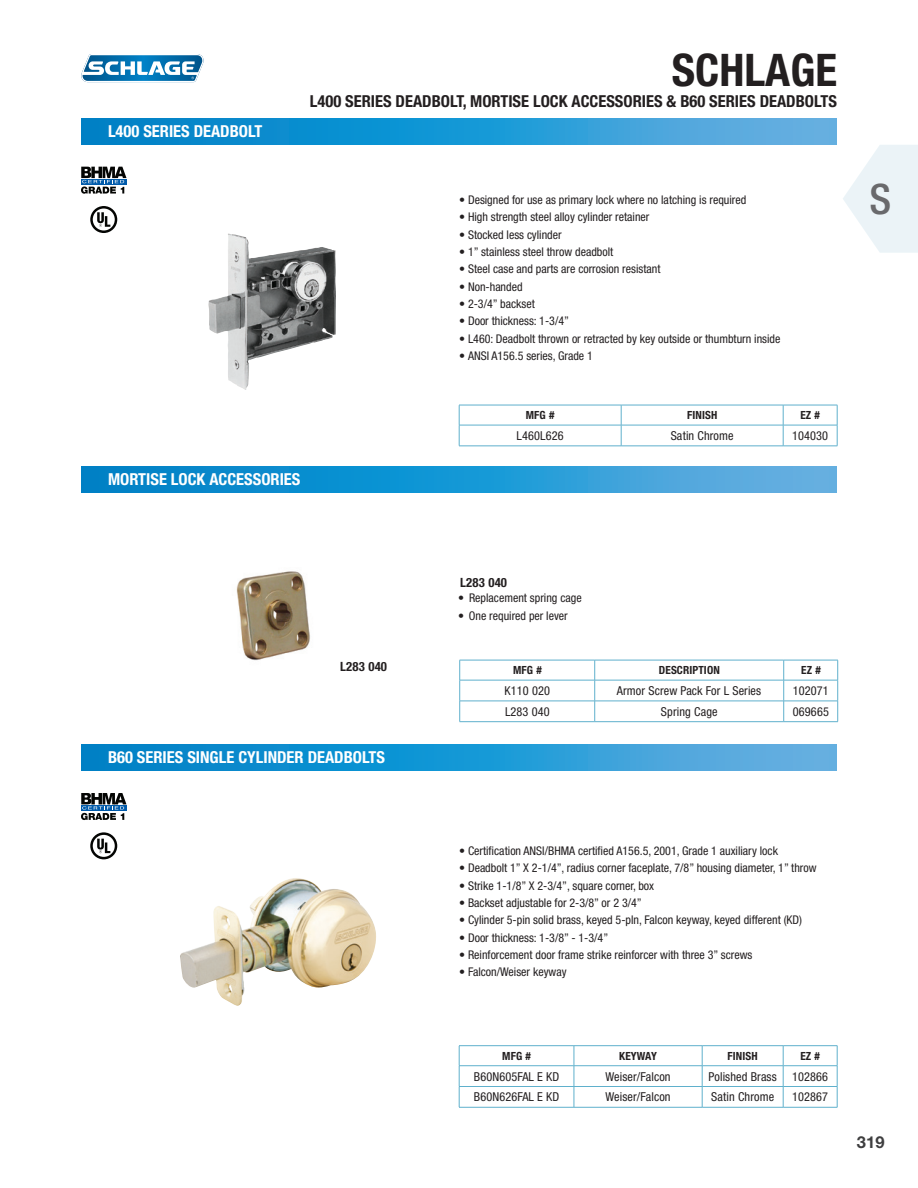
<style>
.page{position:relative;width:918px;height:1188px;background:#fff}
.page>*{position:absolute;margin:0;border:0;box-sizing:border-box;transform-origin:0 0}
.t1{font:700 condensed 45px "Helvetica Neue LT Std";color:#231f20}
.t2{font:500 condensed 42px "Helvetica Neue LT Std";color:#69696c}
.t3{font:700 condensed 16.5px "Helvetica Neue LT Std";color:#fff}
.t4{font:700 condensed 16.5px "Helvetica Neue LT Std";color:#231f20}
.t5{font:700 16.5px "Helvetica Neue LT Std";color:#3e3e3f}
.t6{font:700 condensed 12.75px "Helvetica Neue LT Std";letter-spacing:.01em;color:#231f20}
.t7{font:condensed 12.3px "Helvetica Neue LT Std";letter-spacing:.01em;color:#231f20}
.t8{font:condensed 12px "Helvetica Neue LT Std";color:#231f20}
.t9{font:700 condensed 11.25px "Helvetica Neue LT Std";letter-spacing:.01em;color:#231f20}
</style>
<div class="page">
<svg style="left:81px;top:54px;width:123px;height:28px"></svg>
<svg style="left:81px;top:119px;width:756px;height:16px;background:#2598d4"></svg>
<hr style="left:459px;top:1065px;width:115px;height:1px;background:#5fb0cc">
<hr style="left:574px;top:1065px;width:128px;height:1px;background:#5fb0cc">
<hr style="left:702px;top:1065px;width:81px;height:1px;background:#5fb0cc">
<hr style="left:783px;top:1065px;width:54px;height:1px;background:#5fb0cc">
<hr style="left:459px;top:1086px;width:115px;height:1px;background:#5fb0cc">
<svg style="left:459px;top:1053px;width:1px;height:54px"></svg>
<hr style="left:574px;top:1086px;width:128px;height:1px;background:#5fb0cc">
<svg style="left:574px;top:1053px;width:1px;height:54px"></svg>
<hr style="left:702px;top:1086px;width:81px;height:1px;background:#5fb0cc">
<svg style="left:702px;top:1053px;width:1px;height:54px"></svg>
<hr style="left:783px;top:1086px;width:54px;height:1px;background:#5fb0cc">
<svg style="left:783px;top:1053px;width:1px;height:54px"></svg>
<svg style="left:837px;top:1053px;width:1px;height:54px"></svg>
<hr style="left:459px;top:1107px;width:115px;height:1px;background:#5fb0cc">
<hr style="left:574px;top:1107px;width:128px;height:1px;background:#5fb0cc">
<hr style="left:702px;top:1107px;width:81px;height:1px;background:#5fb0cc">
<hr style="left:783px;top:1107px;width:54px;height:1px;background:#5fb0cc">
<img style="left:81px;top:135px;width:837px;height:918px">
<h3 class="t3" style="left:108px;top:121px;width:156px">L400 SERIES DEADBOLT</h3>
<h1 class="t1" style="left:672px;top:43px;width:167px">SCHLAGE</h1>
<h3 class="t4" style="left:310px;top:91px;width:527px">L400 SERIES DEADBOLT, MORTISE LOCK ACCESSORIES &amp; B60 SERIES DEADBOLTS</h3>
<h3 class="t3" style="left:108px;top:469px;width:193px">MORTISE LOCK ACCESSORIES</h3>
<p class="t8" style="left:459px;top:193px;width:289px">• Designed for use as primary lock where no latching is required</p>
<p class="t8" style="left:459px;top:210px;width:192px">• High strength steel alloy cylinder retainer</p>
<p class="t8" style="left:459px;top:227px;width:104px">• Stocked less cylinder</p>
<p class="t8" style="left:459px;top:245px;width:156px">• 1” stainless steel throw deadbolt</p>
<p class="t8" style="left:459px;top:262px;width:203px">• Steel case and parts are corrosion resistant</p>
<p class="t8" style="left:459px;top:279px;width:65px">• Non-handed</p>
<p class="t8" style="left:459px;top:297px;width:77px">• 2-3/4” backset</p>
<p class="t8" style="left:459px;top:314px;width:112px">• Door thickness: 1-3/4”</p>
<p class="t8" style="left:459px;top:332px;width:323px">• L460: Deadbolt thrown or retracted by key outside or thumbturn inside</p>
<p class="t8" style="left:459px;top:349px;width:135px">• ANSI A156.5 series, Grade 1</p>
<p class="t9" style="left:526px;top:408px;width:30px">MFG #</p>
<p class="t9" style="left:687px;top:408px;width:32px">FINISH</p>
<p class="t9" style="left:800px;top:408px;width:21px">EZ #</p>
<p class="t7" style="left:517px;top:428px;width:49px">L460L626</p>
<p class="t7" style="left:671px;top:428px;width:64px">Satin Chrome</p>
<p class="t7" style="left:792px;top:428px;width:38px">104030</p>
<h2 class="t2" style="left:869px;top:175px;width:23px">S</h2>
<p class="t6" style="left:340px;top:659px;width:48px">L283 040</p>
<h3 class="t3" style="left:108px;top:747px;width:46px">B60 SERIE</h3>
<h3 class="t3" style="left:175px;top:747px;width:143px">S SINGLE CYLINDER DEADBOLTS</h3>
<p class="t6" style="left:460px;top:575px;width:48px">L283 040</p>
<p class="t8" style="left:458px;top:591px;width:125px">• Replacement spring cage</p>
<p class="t8" style="left:458px;top:609px;width:111px">• One required per lever</p>
<p class="t9" style="left:513px;top:663px;width:30px">MFG #</p>
<p class="t9" style="left:659px;top:663px;width:61px">DESCRIPTION</p>
<p class="t9" style="left:801px;top:663px;width:21px">EZ #</p>
<p class="t7" style="left:505px;top:683px;width:47px">K110 020</p>
<p class="t7" style="left:617px;top:683px;width:146px">Armor Screw Pack For L Series</p>
<p class="t7" style="left:793px;top:683px;width:38px">102071</p>
<p class="t7" style="left:505px;top:704px;width:46px">L283 040</p>
<p class="t7" style="left:661px;top:704px;width:58px">Spring Cage</p>
<p class="t7" style="left:793px;top:704px;width:38px">069665</p>
<p class="t8" style="left:459px;top:844px;width:321px">• Certification ANSI/BHMA certified A156.5, 2001, Grade 1 auxiliary lock</p>
<p class="t8" style="left:459px;top:861px;width:359px">• Deadbolt 1” X 2-1/4”, radius corner faceplate, 7/8” housing diameter, 1” throw</p>
<p class="t8" style="left:459px;top:878px;width:197px">• Strike 1-1/8” X 2-3/4”, square corner, box</p>
<p class="t8" style="left:459px;top:896px;width:184px">• Backset adjustable for 2-3/8” or 2 3/4”</p>
<p class="t8" style="left:459px;top:913px;width:345px">• Cylinder 5-pin solid brass, keyed 5-pln, Falcon keyway, keyed different (KD)</p>
<p class="t8" style="left:459px;top:931px;width:151px">• Door thickness: 1-3/8” - 1-3/4”</p>
<p class="t8" style="left:459px;top:948px;width:295px">• Reinforcement door frame strike reinforcer with three 3” screws</p>
<p class="t8" style="left:459px;top:965px;width:109px">• Falcon/Weiser keyway</p>
<p class="t9" style="left:502px;top:1049px;width:30px">MFG #</p>
<p class="t9" style="left:619px;top:1049px;width:39px">KEYWAY</p>
<p class="t9" style="left:728px;top:1049px;width:32px">FINISH</p>
<p class="t9" style="left:800px;top:1049px;width:21px">EZ #</p>
<p class="t7" style="left:474px;top:1069px;width:87px">B60N605FAL E KD</p>
<p class="t7" style="left:605px;top:1069px;width:67px">Weiser/Falcon</p>
<p class="t7" style="left:709px;top:1069px;width:70px">Polished Brass</p>
<p class="t7" style="left:792px;top:1069px;width:38px">102866</p>
<p class="t7" style="left:474px;top:1090px;width:87px">B60N626FAL E KD</p>
<p class="t7" style="left:605px;top:1090px;width:67px">Weiser/Falcon</p>
<p class="t7" style="left:711px;top:1090px;width:64px">Satin Chrome</p>
<p class="t7" style="left:792px;top:1090px;width:38px">102867</p>
<h3 class="t5" style="left:857px;top:1132px;width:29px">319</h3>
</div>
